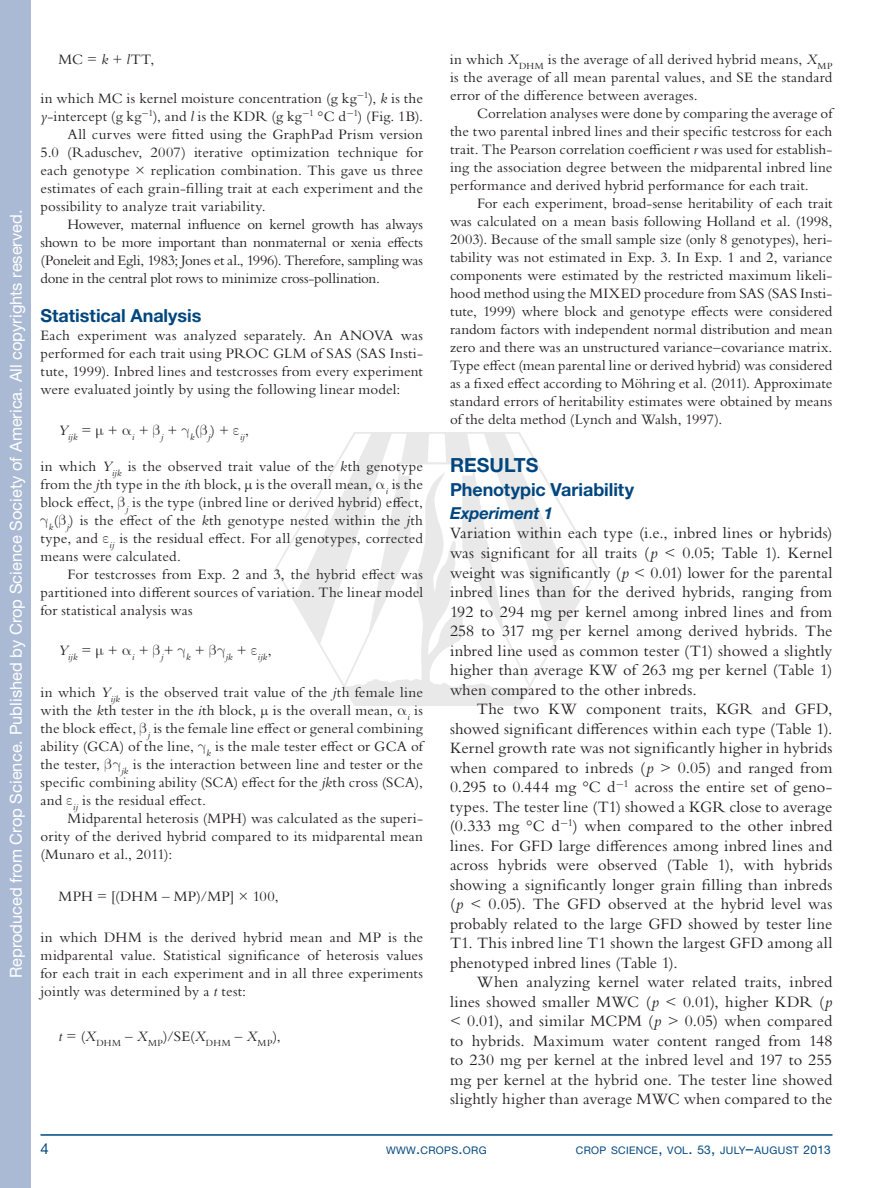
<style>
.page{position:relative;width:891px;height:1188px;background:#fff}
.page>*{position:absolute;margin:0;border:0;box-sizing:border-box;transform-origin:0 0}
.t1{font:700 19.5px "Helvetica Neue LT Std";letter-spacing:.005em;color:#00467e}
.t2{font:700 18px "Helvetica Neue LT Std";letter-spacing:-.005em;color:#00467e}
.t3{font:16.5px/19.5px "Bembo Std";letter-spacing:.005em;color:#231f20;text-align:justify}
.t4{font:16.5px "Helvetica Neue LT Std";color:#fff}
.t5{font:italic 700 16.5px "Helvetica Neue LT Std";letter-spacing:-.005em;color:#00467e}
.t6{font:15px/18px "Bembo Std";letter-spacing:.005em;color:#231f20;text-align:justify}
.t7{font:15px "Bembo Std";letter-spacing:-.025em;color:#231f20}
.t8{font:15px "Bembo Std";letter-spacing:.025em;color:#231f20}
.t9{font:15px "Bembo Std";letter-spacing:-.02em;color:#231f20}
.t10{font:15px "Bembo Std";letter-spacing:.03em;color:#231f20}
.t11{font:15px "Helvetica Neue LT Std";color:#00467e}
.t12{font:10.5px "Helvetica Neue LT Std";letter-spacing:.03em;color:#00467e}
.t13{font:italic 9.75px "Bembo Std";letter-spacing:.015em;color:#231f20}
.s1{font-style:italic}
.s2{font-size:15px}
.s3{font-size:12px}
</style>
<div class="page">
<img style="left:275px;top:432px;width:323px;height:274px">
<hr style="left:40px;top:1134px;width:792px;height:2px;background:#00467e">
<div style="left:0;top:0;width:30px;height:1188px;background:#aabad5"></div>
<svg style="left:376px;top:482px;width:9px;height:7px"></svg>
<p class="t4" style="left:6px;top:978px;width:770px;rotate:-90deg">Reproduced from Crop Science. Published by Crop Science Society of America. All copyrights reserved.</p>
<p class="t6" style="left:58px;top:50px;width:97px">MC = <span class="s1">k</span> + <span class="s1">l</span>TT,</p>
<p class="t6" style="left:40px;top:89px;width:384px">in which MC is kernel moisture concentration (g kg <sup>1</sup>), <span class="s1">k</span> is the</p>
<p class="t6" style="left:41px;top:107px;width:384px"><span class="s1">y</span>-intercept (g kg <sup>1</sup>), and <span class="s1">l</span> is the KDR (g kg <sup>1</sup> °C d <sup>1</sup>) (Fig. 1B).</p>
<p class="t6" style="left:68px;top:125px;width:357px">All curves were fitted using the GraphPad Prism version</p>
<p class="t6" style="left:41px;top:143px;width:384px">5.0 (Raduschev, 2007) iterative optimization technique for</p>
<p class="t6" style="left:41px;top:161px;width:384px">each genotype × replication combination. This gave us three</p>
<p class="t8" style="left:41px;top:180px;width:384px">estimates of each grain-filling trait at each experiment and the</p>
<p class="t6" style="left:41px;top:197px;width:227px">possibility to analyze trait variability.</p>
<p class="t7" style="left:68px;top:216px;width:357px">However, maternal influence on kernel growth has always</p>
<p class="t9" style="left:41px;top:234px;width:384px">shown to be more important than nonmaternal or xenia effects</p>
<p class="t7" style="left:41px;top:252px;width:384px">(Poneleit and Egli, 1983; Jones et al., 1996). Therefore, sampling was</p>
<p class="t6" style="left:41px;top:269px;width:341px">done in the central plot rows to minimize cross-pollination.</p>
<p class="t2" style="left:40px;top:305px;width:162px">Statistical Analysis</p>
<p class="t6" style="left:40px;top:326px;width:384px">Each experiment was analyzed separately. An ANOVA was performed for each trait using PROC GLM of SAS (SAS Insti&shy;tute, 1999). Inbred lines and testcrosses from every experiment were evaluated jointly by using the following linear model:</p>
<p class="t13" style="left:58px;top:431px;width:192px"><sup>Y</sup>ijk <sup>=</sup> <sup>+</sup> i <sup>+</sup> j <sup>+</sup> k<sup>(</sup> j<sup>)</sup> <sup>+</sup> ij<sup>,</sup></p>
<p class="t6" style="left:41px;top:457px;width:384px">in which <span class="s1">Y</span><sub>ijk</sub> is the observed trait value of the <span class="s1">k</span>th genotype</p>
<p class="t6" style="left:41px;top:475px;width:384px">from the <span class="s1">j</span>th type in the <span class="s1">i</span>th block, μ is the overall mean, <sub>i</sub> is the</p>
<p class="t6" style="left:41px;top:493px;width:384px">block effect, <sub>j</sub> is the type (inbred line or derived hybrid) effect,</p>
<p class="t6" style="left:49px;top:511px;width:376px"><sub>k</sub>( <sub>j</sub>) is the effect of the <span class="s1">k</span>th genotype nested within the <span class="s1">j</span>th</p>
<p class="t6" style="left:41px;top:529px;width:384px">type, and <sub>ij</sub> is the residual effect. For all genotypes, corrected</p>
<p class="t6" style="left:40px;top:547px;width:142px">means were calculated.</p>
<p class="t6" style="left:67px;top:565px;width:357px">For testcrosses from Exp. 2 and 3, the hybrid effect was</p>
<p class="t6" style="left:40px;top:583px;width:384px">partitioned into different sources of variation. The linear model</p>
<p class="t6" style="left:40px;top:601px;width:154px">for statistical analysis was</p>
<p class="t13" style="left:58px;top:651px;width:148px"><sup>Y</sup>ijk <sup>=</sup> <sup>+</sup> i <sup>+</sup> j<sup>+</sup> k <sup>+</sup></p>
<p class="t13" style="left:226px;top:651px;width:47px">jk <sup>+</sup> ijk<sup>,</sup></p>
<p class="t6" style="left:40px;top:683px;width:384px">in which <span class="s1">Y</span><sub>ijk</sub> is the observed trait value of the <span class="s1">j</span>th female line with the <span class="s1">k</span>th tester in the <span class="s1">i</span>th block, μ is the overall mean, <sub>i</sub> is the block effect, <sub>j</sub> is the female line effect or general combining ability (GCA) of the line, <sub>k</sub> is the male tester effect or GCA of the tester,</p>
<p class="t6" style="left:40px;top:755px;width:384px;text-indent:81px"><sub>jk</sub> is the interaction between line and tester or the specific combining ability (SCA) effect for the <span class="s1">jk</span>th cross (SCA), and <sub>ij</sub> is the residual effect.</p>
<p class="t6" style="left:40px;top:809px;width:384px;text-indent:27px">Midparental heterosis (MPH) was calculated as the superi&shy;ority of the derived hybrid compared to its midparental mean (Munaro et al., 2011):</p>
<p class="t10" style="left:58px;top:888px;width:222px">MPH = [(DHM – MP)/MP] × 100,</p>
<p class="t6" style="left:40px;top:928px;width:384px">in which DHM is the derived hybrid mean and MP is the midparental value. Statistical significance of heterosis values for each trait in each experiment and in all three experiments jointly was determined by a <span class="s1">t</span> test:</p>
<p class="t6" style="left:58px;top:1027px;width:224px"><span class="s1">t</span> = (<span class="s1">X</span><sub>DHM</sub> – <span class="s1">X</span><sub>MP</sub>)/SE(<span class="s1">X</span><sub>DHM</sub> – <span class="s1">X</span><sub>MP</sub>),</p>
<p class="t6" style="left:450px;top:50px;width:384px">in which <span class="s1">X</span><sub>DHM</sub> is the average of all derived hybrid means, <span class="s1">X</span><sub>MP </sub>is the average of all mean parental values, and SE the standard error of the difference between averages.</p>
<p class="t6" style="left:450px;top:104px;width:384px;text-indent:27px">Correlation analyses were done by comparing the average of the two parental inbred lines and their specific testcross for each trait. The Pearson correlation coefficient <span class="s1">r</span> was used for establish&shy;ing the association degree between the midparental inbred line performance and derived hybrid performance for each trait.</p>
<p class="t6" style="left:450px;top:194px;width:384px;text-indent:27px">For each experiment, broad-sense heritability of each trait was calculated on a mean basis following Holland et al. (1998, 2003). Because of the small sample size (only 8 genotypes), heri&shy;tability was not estimated in Exp. 3. In Exp. 1 and 2, variance components were estimated by the restricted maximum likeli&shy;hood method using the MIXED procedure from SAS (SAS Insti&shy;tute, 1999) where block and genotype effects were considered random factors with independent normal distribution and mean zero and there was an unstructured variance–covariance matrix.<br>Type effect (mean parental line or derived hybrid) was considered as a fixed effect according to Möhring et al. (2011). Approximate standard errors of heritability estimates were obtained by means of the delta method (Lynch and Walsh, 1997).</p>
<h1 class="t1" style="left:450px;top:453px;width:90px">RESULTS</h1>
<p class="t2" style="left:450px;top:479px;width:186px">Phenotypic Variability</p>
<p class="t5" style="left:450px;top:502px;width:104px">Experiment 1</p>
<p class="t3" style="left:450px;top:523px;width:384px">Variation within each type (i.e., inbred lines or hybrids) was significant for all traits (<span class="s1">p</span> &lt; 0.05; Table 1). Kernel weight was significantly (<span class="s1">p</span> &lt; 0.01) lower for the parental inbred lines than for the derived hybrids, ranging from 192 to 294 mg per kernel among inbred lines and from 258 to 317 mg per kernel among derived hybrids. The inbred line used as common tester (T1) showed a slightly higher than average KW of 263 mg per kernel (Table 1) when compared to the other inbreds.</p>
<p class="t3" style="left:450px;top:699px;width:384px;text-indent:27px">The two KW component traits, KGR and GFD, showed significant differences within each type (Table 1).<br>Kernel growth rate was not significantly higher in hybrids when compared to inbreds (<span class="s1">p</span> &gt; 0.05) and ranged from 0.295 to 0.444 mg °C d <sup>1</sup> across the entire set of geno&shy;types. The tester line (T1) showed a KGR close to average (0.333 mg °C d <sup>1</sup>) when compared to the other inbred lines. For GFD large differences among inbred lines and across hybrids were observed (Table 1), with hybrids showing a significantly longer grain filling than inbreds (<span class="s1">p</span> &lt; 0.05). The GFD observed at the hybrid level was probably related to the large GFD showed by tester line T1. This inbred line T1 shown the largest GFD among all phenotyped inbred lines (Table 1).</p>
<p class="t3" style="left:450px;top:972px;width:384px;text-indent:27px">When analyzing kernel water related traits, inbred lines showed smaller MWC (<span class="s1">p</span> &lt; 0.01), higher KDR (<span class="s1">p </span>&lt; 0.01), and similar MCPM (<span class="s1">p</span> &gt; 0.05) when compared to hybrids. Maximum water content ranged from 148 to 230 mg per kernel at the inbred level and 197 to 255 mg per kernel at the hybrid one. The tester line showed slightly higher than average MWC when compared to the</p>
<p class="t11" style="left:40px;top:1139px;width:10px">4</p>
<p class="t12" style="left:386px;top:1144px;width:102px">WWW<span class="s2">.</span>CROPS<span class="s2">.</span>ORG</p>
<p class="t12" style="left:576px;top:1144px;width:257px">CROP SCIENCE<span class="s2">,</span> VOL<span class="s2">.</span> <span class="s3">53</span><span class="s2">,</span> JULY<span class="s2">–</span>AUGUST <span class="s3">2013</span></p>
</div>
